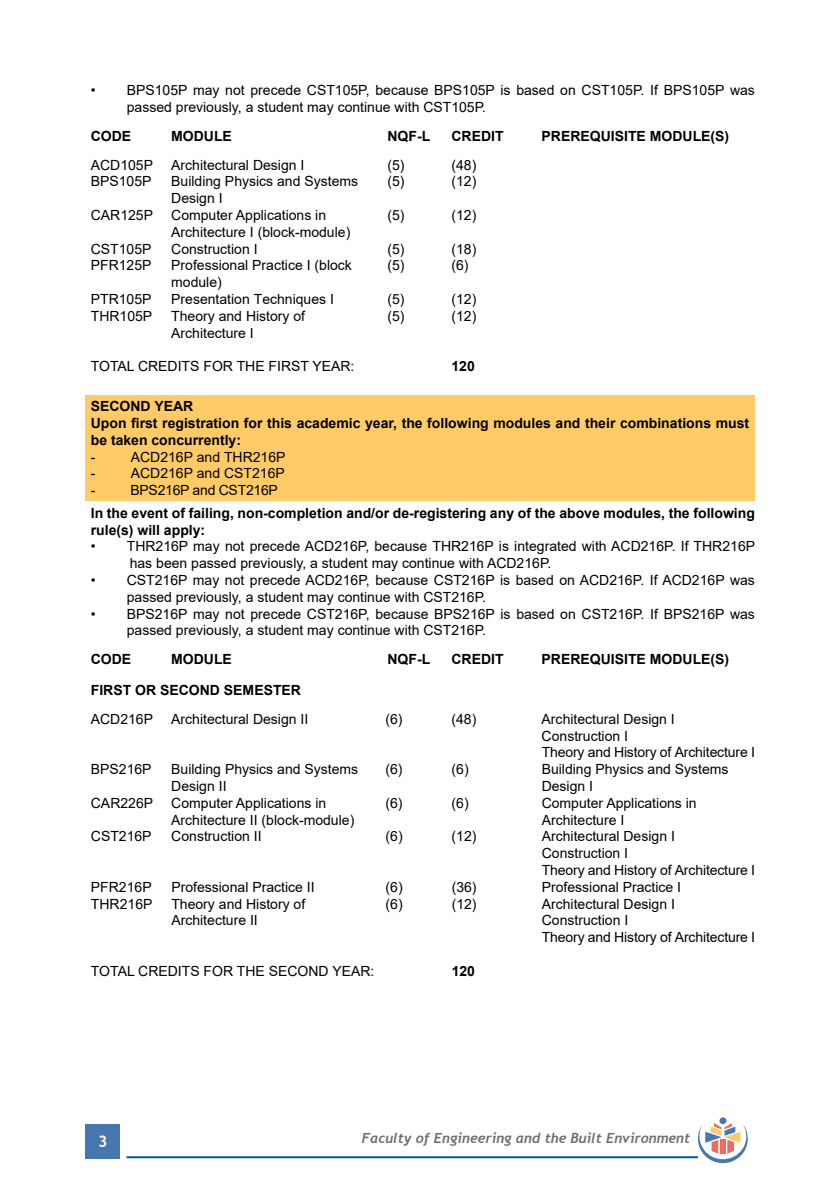
<style>
.page{position:relative;width:840px;height:1191px;background:#fff}
.page>*{position:absolute;margin:0;border:0;box-sizing:border-box;transform-origin:0 0}
.t1{font:700 16px "Trebuchet MS";color:#fff}
.t2{font:14px/16.8px "Arial";color:#000}
.t3{font:700 14px/16.8px "Arial";color:#000}
.t4{font:italic 700 14px "Trebuchet";color:#6d6e71}
.t5{font:14px "Arial";letter-spacing:-.02em;color:#000}
</style>
<div class="page">
<div style="left:86px;top:1124px;width:34px;height:34px;background:#4777ae"></div>
<hr style="left:126px;top:1156px;width:571px;height:2px;background:#005596">
<div style="left:719px;top:1117px;width:7px;height:7px;background:#4777ae;border-radius:50%"></div>
<svg style="left:697px;top:1123px;width:50px;height:40px"></svg>
<div style="left:85px;top:395px;width:669px;height:106px;background:#ffcb66"></div>
<p class="t2" style="left:127px;top:82px;width:629px;text-indent:-36px">• BPS105P may not precede CST105P, because BPS105P is based on CST105P. If BPS105P was passed previously, a student may continue with CST105P.</p>
<p class="t3" style="left:91px;top:128px;width:42px">CODE</p>
<p class="t3" style="left:171px;top:128px;width:62px">MODULE</p>
<p class="t3" style="left:387px;top:128px;width:44px">NQF-L</p>
<p class="t3" style="left:451px;top:128px;width:54px">CREDIT</p>
<p class="t3" style="left:541px;top:128px;width:189px">PREREQUISITE MODULE(S)</p>
<p class="t2" style="left:91px;top:156px;width:64px">ACD105P</p>
<p class="t2" style="left:171px;top:156px;width:135px">Architectural Design I</p>
<p class="t2" style="left:387px;top:156px;width:19px">(5)</p>
<p class="t2" style="left:451px;top:156px;width:26px">(48)</p>
<p class="t2" style="left:91px;top:173px;width:62px">BPS105P</p>
<p class="t2" style="left:171px;top:173px;width:188px">Building Physics and Systems</p>
<p class="t2" style="left:387px;top:173px;width:19px">(5)</p>
<p class="t2" style="left:451px;top:173px;width:26px">(12)</p>
<p class="t2" style="left:171px;top:190px;width:53px">Design I</p>
<p class="t2" style="left:91px;top:207px;width:64px">CAR125P</p>
<p class="t2" style="left:171px;top:207px;width:156px">Computer Applications in</p>
<p class="t2" style="left:387px;top:207px;width:19px">(5)</p>
<p class="t2" style="left:451px;top:207px;width:26px">(12)</p>
<p class="t2" style="left:171px;top:223px;width:180px">Architecture I (block-module)</p>
<p class="t2" style="left:91px;top:240px;width:62px">CST105P</p>
<p class="t2" style="left:171px;top:240px;width:88px">Construction I</p>
<p class="t2" style="left:387px;top:240px;width:19px">(5)</p>
<p class="t2" style="left:451px;top:240px;width:26px">(18)</p>
<p class="t2" style="left:91px;top:257px;width:62px">PFR125P</p>
<p class="t2" style="left:171px;top:257px;width:182px">Professional Practice I (block</p>
<p class="t2" style="left:387px;top:257px;width:19px">(5)</p>
<p class="t2" style="left:451px;top:257px;width:19px">(6)</p>
<p class="t2" style="left:171px;top:274px;width:52px">module)</p>
<p class="t2" style="left:91px;top:291px;width:62px">PTR105P</p>
<p class="t2" style="left:171px;top:291px;width:164px">Presentation Techniques I</p>
<p class="t2" style="left:387px;top:291px;width:19px">(5)</p>
<p class="t2" style="left:451px;top:291px;width:26px">(12)</p>
<p class="t2" style="left:91px;top:307px;width:63px">THR105P</p>
<p class="t2" style="left:171px;top:307px;width:135px">Theory and History of</p>
<p class="t2" style="left:387px;top:307px;width:19px">(5)</p>
<p class="t2" style="left:451px;top:307px;width:26px">(12)</p>
<p class="t2" style="left:171px;top:324px;width:84px">Architecture I</p>
<p class="t2" style="left:91px;top:358px;width:265px">TOTAL CREDITS FOR THE FIRST YEAR:</p>
<p class="t3" style="left:451px;top:358px;width:25px">120</p>
<p class="t3" style="left:91px;top:398px;width:659px">SECOND YEAR<br>Upon first registration for this academic year, the following modules and their combinations must be taken concurrently:</p>
<p class="t2" style="left:91px;top:448px;width:6px">-</p>
<p class="t2" style="left:131px;top:448px;width:156px">ACD216P and THR216P</p>
<p class="t2" style="left:91px;top:465px;width:6px">-</p>
<p class="t2" style="left:131px;top:465px;width:155px">ACD216P and CST216P</p>
<p class="t2" style="left:91px;top:482px;width:6px">-</p>
<p class="t5" style="left:130px;top:480px;width:149px">BPS216P and CST216P</p>
<p class="t3" style="left:91px;top:504px;width:665px">In the event of failing, non-completion and/or de-registering any of the above modules, the following rule(s) will apply:</p>
<p class="t2" style="left:130px;top:538px;width:626px;text-indent:-39px">• THR216P may not precede ACD216P, because THR216P is integrated with ACD216P. If THR216P has been passed previously, a student may continue with ACD216P.</p>
<p class="t2" style="left:127px;top:571px;width:629px;text-indent:-36px">• CST216P may not precede ACD216P, because CST216P is based on ACD216P. If ACD216P was passed previously, a student may continue with CST216P.</p>
<p class="t2" style="left:127px;top:605px;width:629px;text-indent:-36px">• BPS216P may not precede CST216P, because BPS216P is based on CST216P. If BPS216P was passed previously, a student may continue with CST216P.</p>
<p class="t3" style="left:91px;top:651px;width:42px">CODE</p>
<p class="t3" style="left:171px;top:651px;width:62px">MODULE</p>
<p class="t3" style="left:387px;top:651px;width:44px">NQF-L</p>
<p class="t3" style="left:451px;top:651px;width:54px">CREDIT</p>
<p class="t3" style="left:541px;top:651px;width:189px">PREREQUISITE MODULE(S)</p>
<p class="t3" style="left:91px;top:682px;width:212px">FIRST OR SECOND SEMESTER</p>
<p class="t2" style="left:91px;top:710px;width:64px">ACD216P</p>
<p class="t2" style="left:171px;top:710px;width:138px">Architectural Design II</p>
<p class="t2" style="left:385px;top:710px;width:19px">(6)</p>
<p class="t2" style="left:451px;top:710px;width:28px">(48) </p>
<p class="t2" style="left:541px;top:710px;width:215px">Architectural Design I<br>Construction I<br>Theory and History of Architecture I</p>
<p class="t2" style="left:91px;top:761px;width:62px">BPS216P</p>
<p class="t2" style="left:171px;top:761px;width:188px">Building Physics and Systems</p>
<p class="t2" style="left:385px;top:761px;width:19px">(6)</p>
<p class="t2" style="left:451px;top:761px;width:21px">(6) </p>
<p class="t2" style="left:541px;top:761px;width:188px">Building Physics and Systems</p>
<p class="t2" style="left:171px;top:777px;width:57px">Design II</p>
<p class="t2" style="left:541px;top:777px;width:53px">Design I</p>
<p class="t2" style="left:91px;top:794px;width:64px">CAR226P</p>
<p class="t2" style="left:171px;top:794px;width:156px">Computer Applications in</p>
<p class="t2" style="left:385px;top:794px;width:19px">(6)</p>
<p class="t2" style="left:451px;top:794px;width:19px">(6)</p>
<p class="t2" style="left:541px;top:794px;width:156px">Computer Applications in</p>
<p class="t2" style="left:171px;top:811px;width:184px">Architecture II (block-module)</p>
<p class="t2" style="left:541px;top:811px;width:84px">Architecture I</p>
<p class="t2" style="left:91px;top:828px;width:62px">CST216P</p>
<p class="t2" style="left:171px;top:828px;width:92px">Construction II</p>
<p class="t2" style="left:385px;top:828px;width:19px">(6)</p>
<p class="t2" style="left:451px;top:828px;width:26px">(12)</p>
<p class="t2" style="left:541px;top:828px;width:215px">Architectural Design I<br>Construction I<br>Theory and History of Architecture I</p>
<p class="t2" style="left:91px;top:878px;width:62px">PFR216P</p>
<p class="t2" style="left:171px;top:878px;width:145px">Professional Practice II</p>
<p class="t2" style="left:385px;top:878px;width:19px">(6)</p>
<p class="t2" style="left:451px;top:878px;width:26px">(36)</p>
<p class="t2" style="left:541px;top:878px;width:141px">Professional Practice I</p>
<p class="t2" style="left:91px;top:895px;width:63px">THR216P</p>
<p class="t2" style="left:171px;top:895px;width:135px">Theory and History of</p>
<p class="t2" style="left:385px;top:895px;width:19px">(6)</p>
<p class="t2" style="left:451px;top:895px;width:26px">(12)</p>
<p class="t2" style="left:541px;top:895px;width:135px">Architectural Design I</p>
<p class="t2" style="left:171px;top:912px;width:88px">Architecture II</p>
<p class="t2" style="left:541px;top:912px;width:215px">Construction I<br>Theory and History of Architecture I</p>
<p class="t2" style="left:91px;top:962px;width:285px">TOTAL CREDITS FOR THE SECOND YEAR:</p>
<p class="t3" style="left:451px;top:962px;width:25px">120</p>
<p class="t1" style="left:98px;top:1131px;width:11px">3</p>
<p class="t4" style="left:362px;top:1129px;width:329px">Faculty of Engineering and the Built Environment</p>
</div>
